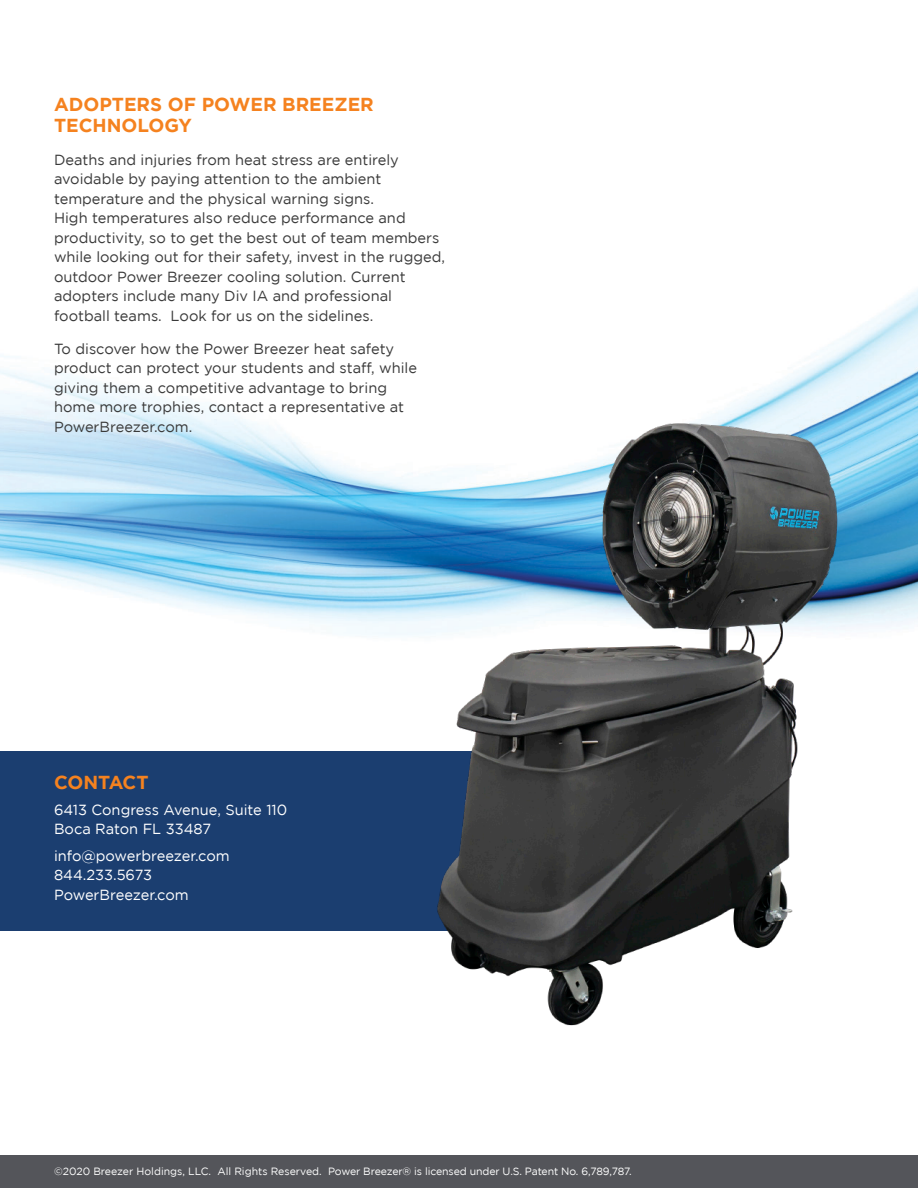
<style>
.page{position:relative;width:918px;height:1188px;background:#fff}
.page>*{position:absolute;margin:0;border:0;box-sizing:border-box;transform-origin:0 0}
.t1{font:700 18.75px/21px "Gotham";color:#f5821f}
.t2{font:14.7px/19.5px "Gotham";color:#3a3a3a}
.t3{font:14.7px/19.5px "Gotham";color:#fff}
.t4{font:10.5px "Gotham";letter-spacing:-.01em;color:#fff}
</style>
<div class="page">
<img style="left:0;top:289px;width:918px;height:347px">
<div style="left:0;top:751px;width:513px;height:180px;background:#1b3e70"></div>
<img style="left:426px;top:413px;width:421px;height:613px">
<div style="left:0;top:1156px;width:918px;height:32px;background:#54555a"></div>
<p class="t1" style="left:54px;top:93px;width:321px">ADOPTERS OF POWER BREEZER<br>TECHNOLOGY</p>
<p class="t2" style="left:54px;top:150px;width:393px">Deaths and injuries from heat stress are entirely avoidable by paying attention to the ambient temperature and the physical warning signs.<br>High temperatures also reduce performance and productivity, so to get the best out of team members while looking out for their safety, invest in the rugged, outdoor Power Breezer cooling solution. Current adopters include many Div IA and professional football teams. Look for us on the sidelines.</p>
<p class="t2" style="left:54px;top:339px;width:365px">To discover how the Power Breezer heat safety product can protect your students and staff, while giving them a competitive advantage to bring home more trophies, contact a representative at PowerBreezer.com.</p>
<p class="t1" style="left:54px;top:771px;width:96px">CONTACT</p>
<p class="t3" style="left:54px;top:800px;width:235px">6413 Congress Avenue, Suite 110<br>Boca Raton FL 33487</p>
<p class="t3" style="left:54px;top:845px;width:177px">info@powerbreezer.com<br>844.233.5673<br>PowerBreezer.com</p>
<p class="t4" style="left:54px;top:1166px;width:579px">©2020 Breezer Holdings, LLC. All Rights Reserved. Power Breezer® is licensed under U.S. Patent No. 6,789,787.</p>
</div>
